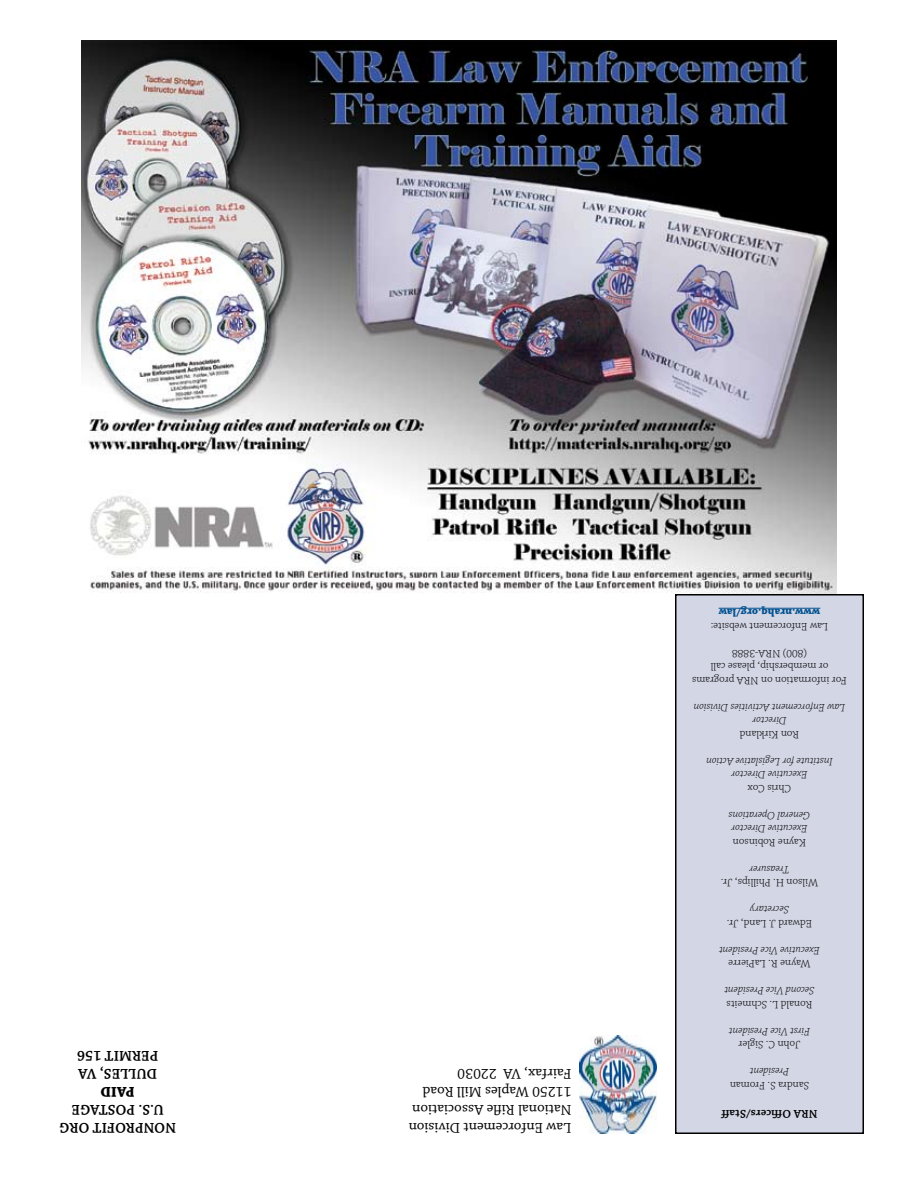
<style>
.page{position:relative;width:918px;height:1188px;background:#fff}
.page>*{position:absolute;margin:0;border:0;box-sizing:border-box;transform-origin:0 0}
.t1{font:15px/18px "Chaparral Pro";color:#000}
.t2{font:600 15px/18px "Chaparral Pro";color:#000;text-align:center}
.t3{font:700 15px "Chaparral Pro";color:#000}
.t4{font:600 12px "Chaparral Pro";color:#000}
.t5{font:300 11.25px/13.5px "Chaparral Pro";color:#000;text-align:center}
.t6{font:italic 300 11.25px/13.5px "Chaparral Pro";color:#000;text-align:center}
.t7{font:700 11.25px "Chaparral Pro";color:#025190}
</style>
<div class="page">
<div style="left:676px;top:595px;width:187px;height:538px;background:#d3d6e5"></div>
<div style="left:675px;top:594px;width:189px;height:540px;border:2px solid #000"></div>
<hr style="left:719px;top:608px;width:101px;height:1px;background:#025190">
<img style="left:579px;top:1036px;width:78px;height:98px">
<img style="left:82px;top:40px;width:754px;height:554px">
<h1 class="t2" style="left:158px;top:1082px;width:83px;text-align:left;rotate:-180deg">DULLES, VA<br>PERMIT 156</h1>
<h1 class="t3" style="left:135px;top:1100px;width:36px;rotate:-180deg">PAID</h1>
<h1 class="t2" style="left:176px;top:1136px;width:118px;rotate:-180deg">NONPROFIT ORG<br>U.S. POSTAGE</h1>
<h1 class="t1" style="left:572px;top:1136px;width:164px;rotate:-180deg">Law Enforcement Division<br>National Rifle Association<br>11250 Waples Mill Road<br>Fairfax, VA 22030</h1>
<p class="t7" style="left:820px;top:620px;width:103px;rotate:-180deg">www.nrahq.org/law</p>
<p class="t5" style="left:828px;top:633px;width:119px;rotate:-180deg">Law Enforcement website:</p>
<p class="t5" style="left:847px;top:687px;width:156px;rotate:-180deg">For information on NRA programs or membership, please call<br>(800) NRA-3888</p>
<p class="t6" style="left:845px;top:727px;width:153px;rotate:-180deg">Director<br>Law Enforcement Activities Division</p>
<p class="t5" style="left:799px;top:741px;width:61px;rotate:-180deg">Ron Kirkland</p>
<p class="t6" style="left:833px;top:781px;width:128px;rotate:-180deg">Executive Director<br>Institute for Legislative Action</p>
<p class="t5" style="left:791px;top:795px;width:45px;rotate:-180deg">Chris Cox</p>
<p class="t6" style="left:810px;top:835px;width:83px;text-align:left;rotate:-180deg">Executive Director<br>General Operations</p>
<p class="t5" style="left:806px;top:849px;width:75px;rotate:-180deg">Kayne Robinson</p>
<p class="t6" style="left:790px;top:876px;width:42px;rotate:-180deg">Treasurer</p>
<p class="t5" style="left:818px;top:889px;width:99px;rotate:-180deg">Wilson H. Phillips, Jr.</p>
<p class="t6" style="left:789px;top:916px;width:41px;rotate:-180deg">Secretary</p>
<p class="t5" style="left:812px;top:930px;width:87px;rotate:-180deg">Edward J. Land, Jr.</p>
<p class="t6" style="left:820px;top:957px;width:102px;rotate:-180deg">Executive Vice President</p>
<p class="t5" style="left:811px;top:970px;width:84px;rotate:-180deg">Wayne R. LaPierre</p>
<p class="t6" style="left:815px;top:997px;width:92px;rotate:-180deg">Second Vice President</p>
<p class="t5" style="left:813px;top:1011px;width:88px;rotate:-180deg">Ronald L. Schmeits</p>
<p class="t6" style="left:810px;top:1038px;width:83px;rotate:-180deg">First Vice President</p>
<p class="t5" style="left:800px;top:1051px;width:63px;rotate:-180deg">John C. Sigler</p>
<p class="t6" style="left:789px;top:1078px;width:41px;rotate:-180deg">President</p>
<p class="t5" style="left:809px;top:1092px;width:81px;rotate:-180deg">Sandra S. Froman</p>
<p class="t4" style="left:818px;top:1120px;width:98px;rotate:-180deg">NRA Officers/Staff</p>
</div>
